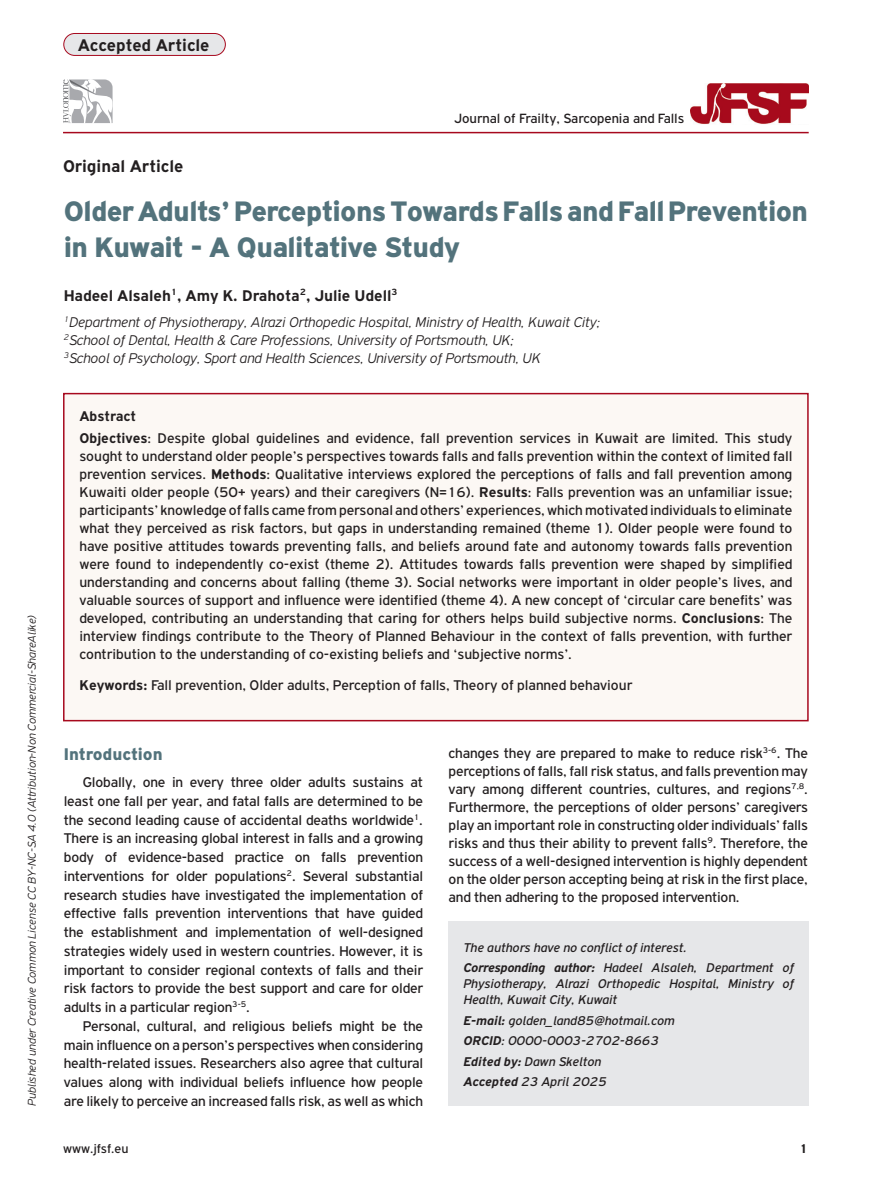
<style>
.page{position:relative;width:893px;height:1191px;background:#fff}
.page>*{position:absolute;margin:0;border:0;box-sizing:border-box;transform-origin:0 0}
.BASIC_TITLE{font:900 30px/36px "PF Highway Gothic";letter-spacing:-.02em;color:#53737c}
.TYPE_OF_ARTICLE{font:700 18px "PF Highway Gothic";color:#231f20}
.TITLE_BOLD{font:900 18px "PF Highway Gothic";color:#53737c}
.AUTHORS{font:700 16.5px "PF Highway Gothic";color:#231f20}
.ABSTRACT_TEXT{font:15px/18px "PF Highway Gothic";letter-spacing:-.01em;color:#231f20;text-align:justify}
.TITLE_ADDRESS{font:italic 300 15px "PF Highway Gothic";color:#231f20}
.KEYWORDS{font:15px "PF Highway Gothic";color:#231f20}
.ABSTRACT_TITLE{font:700 15px "PF Highway Gothic";color:#231f20}
.t1{font:14.25px "PF Highway Gothic";color:#231f20}
.CORRESPONDING_AUTHOR{font:italic 13.5px/16.2px "PF Highway Gothic";color:#231f20;text-align:justify}
.CONFLICT_OF_INTEREST{font:italic 13.5px "PF Highway Gothic";color:#231f20}
.t2{font:13.5px "PF Highway Gothic";color:#231f20}
.t3{font:700 13.5px "PF Highway Gothic";color:#231f20}
.t4{font:italic 300 12px "PF Highway Gothic";color:#231f20}
.s1{font-weight:700}
</style>
<div class="page">
<div style="left:63px;top:393px;width:745px;height:328px;background:#fcf8f4"></div>
<img style="left:691px;top:83px;width:117px;height:41px">
<div style="left:63px;top:393px;width:746px;height:328px;border:2px solid #a7091e"></div>
<div style="left:449px;top:921px;width:360px;height:185px;background:#e6e7e9"></div>
<hr style="left:63px;top:132px;width:746px;height:1px;background:#a7091e">
<svg style="left:63px;top:79px;width:50px;height:44px"></svg>
<div style="left:64px;top:33px;width:161px;height:22px;background:#e6e7e9;border-radius:11px"></div>
<div style="left:63px;top:33px;width:163px;height:23px;border:1px solid #a7091e;border-radius:11px"></div>
<p class="t4" style="left:25px;top:1106px;width:492px;rotate:-90deg">Published under Creative Common License CC BY-NC-SA 4.0 (Attribution-Non Commercial-ShareAlike)</p>
<p class="TYPE_OF_ARTICLE" style="left:78px;top:36px;width:133px">Αccepted Article</p>
<p class="t1" style="left:454px;top:111px;width:232px">Journal of Frailty, Sarcopenia and Falls</p>
<p class="TYPE_OF_ARTICLE" style="left:63px;top:156px;width:122px">Original Article</p>
<p class="BASIC_TITLE" style="left:64px;top:193px;width:746px">Older Adults’ Perceptions Towards Falls and Fall Prevention in Kuwait - A Qualitative Study</p>
<p class="AUTHORS" style="left:64px;top:286px;width:335px">Hadeel Alsaleh<sup>1</sup>, Amy K. Drahota<sup>2</sup>, Julie Udell<sup>3</sup></p>
<p class="TITLE_ADDRESS" style="left:64px;top:314px;width:538px"><sup>1</sup>Department of Physiotherapy, Alrazi Orthopedic Hospital, Ministry of Health, Kuwait City;</p>
<p class="TITLE_ADDRESS" style="left:64px;top:332px;width:452px"><sup>2</sup>School of Dental, Health &amp; Care Professions, University of Portsmouth, UK;</p>
<p class="TITLE_ADDRESS" style="left:64px;top:350px;width:478px"><sup>3</sup>School of Psychology, Sport and Health Sciences, University of Portsmouth, UK</p>
<p class="ABSTRACT_TITLE" style="left:79px;top:408px;width:58px">Abstract</p>
<p class="ABSTRACT_TEXT" style="left:79px;top:429px;width:714px"><span class="s1">Objectives</span>: Despite global guidelines and evidence, fall prevention services in Kuwait are limited. This study sought to understand older people’s perspectives towards falls and falls prevention within the context of limited fall prevention services. <span class="s1">Methods</span>: Qualitative interviews explored the perceptions of falls and fall prevention among Kuwaiti older people (50+ years) and their caregivers (N=16). <span class="s1">Results</span>: Falls prevention was an unfamiliar issue; participants’ knowledge of falls came from personal and others’ experiences, which motivated individuals to eliminate what they perceived as risk factors, but gaps in understanding remained (theme 1). Older people were found to have positive attitudes towards preventing falls, and beliefs around fate and autonomy towards falls prevention were found to independently co-exist (theme 2). Attitudes towards falls prevention were shaped by simplified understanding and concerns about falling (theme 3). Social networks were important in older people’s lives, and valuable sources of support and influence were identified (theme 4). A new concept of ‘circular care benefits’ was developed, contributing an understanding that caring for others helps build subjective norms. <span class="s1">Conclusions</span>: The interview findings contribute to the Theory of Planned Behaviour in the context of falls prevention, with further contribution to the understanding of co-existing beliefs and ‘subjective norms’.</p>
<p class="KEYWORDS" style="left:79px;top:677px;width:554px"><span class="s1">Keywords:</span> Fall prevention, Older adults, Perception of falls, Theory of planned behaviour</p>
<p class="TITLE_BOLD" style="left:64px;top:744px;width:100px">Introduction</p>
<p class="ABSTRACT_TEXT" style="left:64px;top:773px;width:361px;line-height:18.8px;text-indent:19px">Globally, one in every three older adults sustains at least one fall per year, and fatal falls are determined to be the second leading cause of accidental deaths worldwide<sup>1</sup>.<br>There is an increasing global interest in falls and a growing body of evidence-based practice on falls prevention interventions for older populations<sup>2</sup>. Several substantial research studies have investigated the implementation of effective falls prevention interventions that have guided the establishment and implementation of well-designed strategies widely used in western countries. However, it is important to consider regional contexts of falls and their risk factors to provide the best support and care for older adults in a particular region<sup>3-5</sup>.</p>
<p class="ABSTRACT_TEXT" style="left:64px;top:1016px;width:361px;line-height:18.8px;text-indent:19px">Personal, cultural, and religious beliefs might be the main influence on a person’s perspectives when considering health-related issues. Researchers also agree that cultural values along with individual beliefs influence how people are likely to perceive an increased falls risk, as well as which</p>
<p class="t2" style="left:63px;top:1141px;width:67px">www.jfsf.eu</p>
<p class="ABSTRACT_TEXT" style="left:449px;top:743px;width:361px">changes they are prepared to make to reduce risk<sup>3-6</sup>. The perceptions of falls, fall risk status, and falls prevention may vary among different countries, cultures, and regions<sup>7,8</sup>.<br>Furthermore, the perceptions of older persons’ caregivers play an important role in constructing older individuals’ falls risks and thus their ability to prevent falls<sup>9</sup>. Therefore, the success of a well-designed intervention is highly dependent on the older person accepting being at risk in the first place, and then adhering to the proposed intervention.</p>
<p class="CONFLICT_OF_INTEREST" style="left:463px;top:940px;width:225px">The authors have no conflict of interest.</p>
<p class="CORRESPONDING_AUTHOR" style="left:463px;top:959px;width:332px"><span class="s1">Corresponding author:</span> Hadeel Alsaleh, Department of Physiotherapy, Alrazi Orthopedic Hospital, Ministry of Health, Kuwait City, Kuwait</p>
<p class="CORRESPONDING_AUTHOR" style="left:463px;top:1012px;width:213px"><span class="s1">E-mail:</span> golden_land85@hotmail.com</p>
<p class="CORRESPONDING_AUTHOR" style="left:463px;top:1032px;width:197px"><span class="s1">ORCID</span>: 0000-0003-2702-8663</p>
<p class="CORRESPONDING_AUTHOR" style="left:463px;top:1053px;width:139px"><span class="s1">Edited by:</span> Dawn Skelton</p>
<p class="CORRESPONDING_AUTHOR" style="left:463px;top:1073px;width:145px"><span class="s1">Accepted</span> 23 April 2025</p>
<p class="t3" style="left:799px;top:1140px;width:10px">1</p>
</div>
